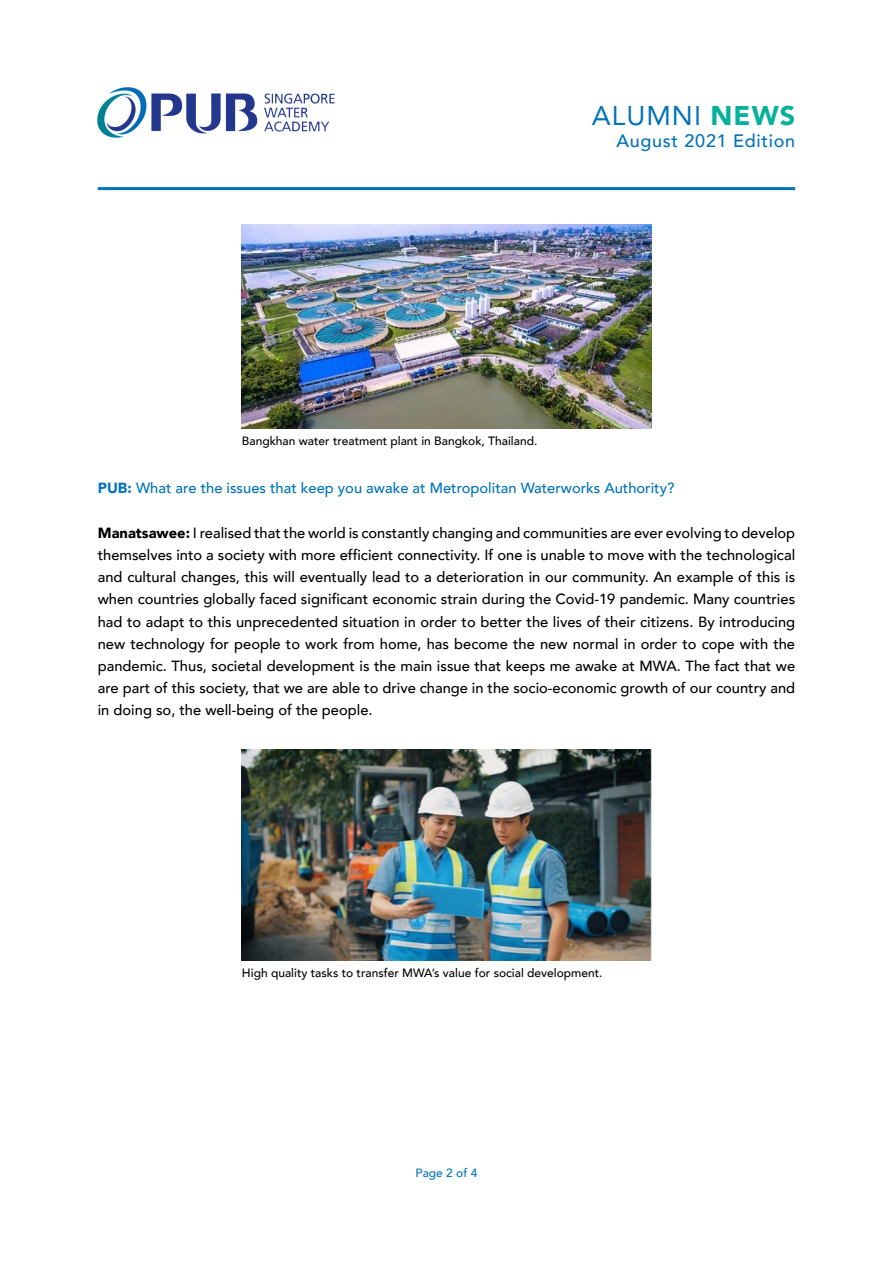
<style>
.page{position:relative;width:893px;height:1263px;background:#fff}
.page>*{position:absolute;margin:0;border:0;box-sizing:border-box;transform-origin:0 0}
.t1{font:27px "Avenir";letter-spacing:.04em;color:#0073b9}
.t2{font:500 18px "Avenir";letter-spacing:.04em;color:#0073b9}
.t3{font:500 14.7px/22.2px "Avenir";color:#000;text-align:justify}
.t4{font:500 14.7px "Avenir";color:#0073b9}
.t5{font:500 12px "Avenir";color:#000}
.t6{font:500 12px "Avenir";color:#0073b9}
.s1{font-weight:900;color:#06b19c}
.s2{font-weight:900}
</style>
<div class="page">
<img style="left:98px;top:88px;width:236px;height:49px">
<hr style="left:98px;top:187px;width:697px;height:3px;background:#0073b9">
<img style="left:242px;top:749px;width:409px;height:212px">
<img style="left:242px;top:224px;width:409px;height:204px">
<p class="t1" style="left:592px;top:94px;width:205px">ALUMNI <span class="s1">NEWS</span></p>
<p class="t2" style="left:616px;top:125px;width:180px">August 2021 Edition</p>
<p class="t5" style="left:242px;top:430px;width:297px">Bangkhan water treatment plant in Bangkok, Thailand.</p>
<p class="t4" style="left:98px;top:476px;width:578px"><span class="s2">PUB:</span> What are the issues that keep you awake at Metropolitan Waterworks Authority?</p>
<p class="t3" style="left:98px;top:521px;width:699px"><span class="s2">Manatsawee:</span> I realised that the world is constantly changing and communities are ever evolving to develop themselves into a society with more efficient connectivity. If one is unable to move with the technological and cultural changes, this will eventually lead to a deterioration in our community. An example of this is when countries globally faced significant economic strain during the Covid-19 pandemic. Many countries had to adapt to this unprecedented situation in order to better the lives of their citizens. By introducing new technology for people to work from home, has become the new normal in order to cope with the pandemic. Thus, societal development is the main issue that keeps me awake at MWA. The fact that we are part of this society, that we are able to drive change in the socio-economic growth of our country and in doing so, the well-being of the people.</p>
<p class="t5" style="left:242px;top:963px;width:362px">High quality tasks to transfer MWA’s value for social development.</p>
<p class="t6" style="left:416px;top:1162px;width:63px">Page 2 of 4</p>
</div>
